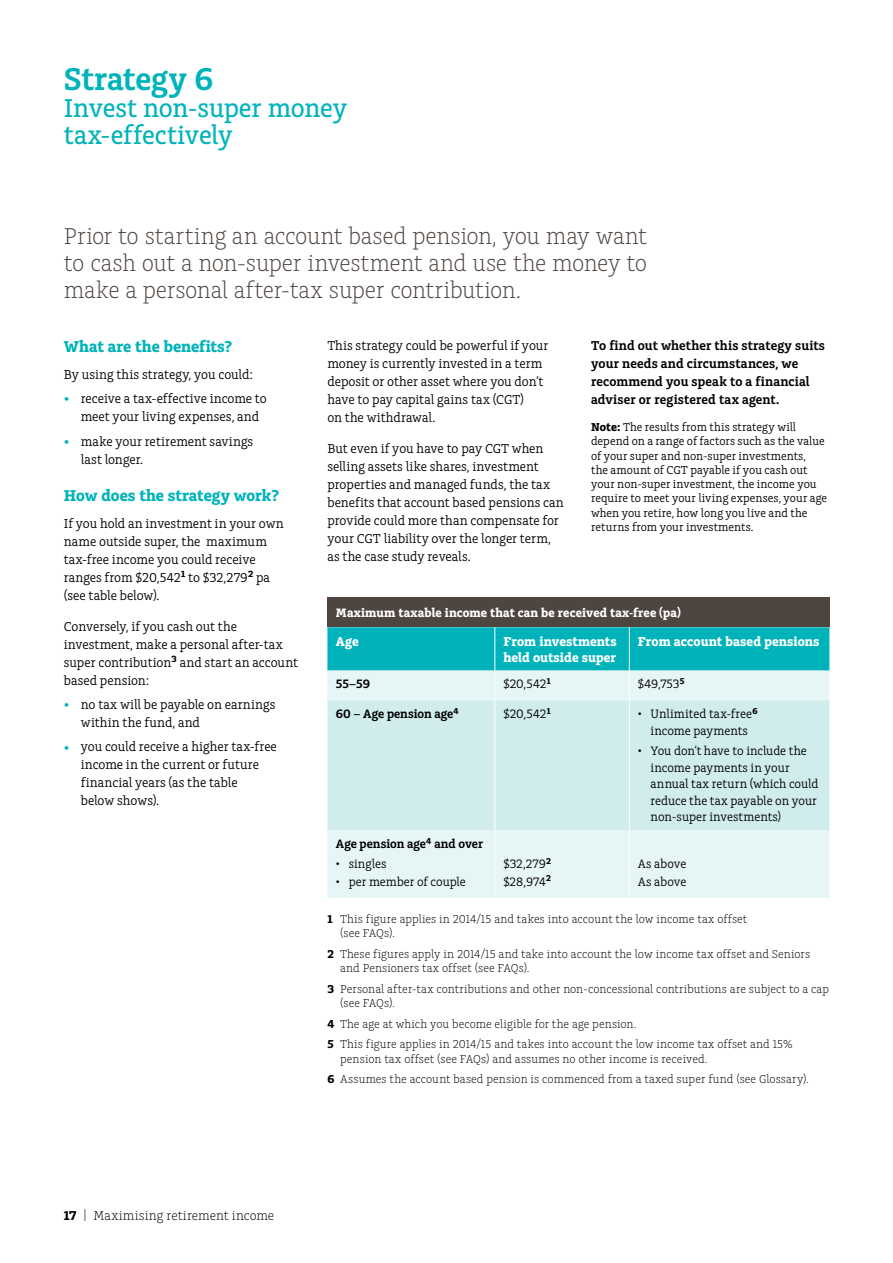
<style>
.page{position:relative;width:893px;height:1263px;background:#fff}
.page>*{position:absolute;margin:0;border:0;box-sizing:border-box;transform-origin:0 0}
.t1{font:600 33px "Charlie Std";letter-spacing:-.005em;color:#00b3ba}
.t2{font:500 27px/27px "Charlie Std";letter-spacing:-.005em;color:#00b3ba}
.t3{font:300 24px/27px "Charlie Std";letter-spacing:-.01em;color:#4e4540;text-align:justify}
.t4{font:700 16.5px "Charlie Std";color:#00b3ba}
.t5{font:13.5px/18px "Charlie Std";color:#000}
.t6{font:600 13.5px/18px "Charlie Std";letter-spacing:.01em;color:#000}
.t7{font:700 13.5px/16.5px "Charlie Std";letter-spacing:.01em;color:#fff}
.t8{font:300 13.5px "Charlie Std";letter-spacing:.005em;color:#000}
.t9{font:12.75px/16.5px "Charlie Std";color:#000;text-align:center}
.t10{font:700 12.75px "Charlie Std";letter-spacing:.015em;color:#fff}
.t11{font:600 12.75px "Charlie Std";letter-spacing:-.005em;color:#000}
.t12{font:300 12px/14.2px "Charlie Std";letter-spacing:.005em;color:#000}
.t13{font:12px/14.2px "Charlie Std";color:#000}
.s1{font-size:18px;color:#00b3ba}
.s2{font-weight:700}
</style>
<div class="page">
<div style="left:327px;top:597px;width:502px;height:30px;background:#4e4540"></div>
<div style="left:327px;top:830px;width:502px;height:68px;background:#e6f5f5"></div>
<div style="left:327px;top:700px;width:502px;height:130px;background:#d0eced"></div>
<svg style="left:327px;top:627px;width:502px;height:73px;background:#5eced2"></svg>
<hr style="left:494px;top:700px;width:1px;height:130px;background:#fff">
<hr style="left:629px;top:700px;width:1px;height:130px;background:#fff">
<svg style="left:494px;top:830px;width:1px;height:68px"></svg>
<svg style="left:629px;top:830px;width:1px;height:68px"></svg>
<h1 class="t1" style="left:64px;top:60px;width:151px">Strategy 6</h1>
<h2 class="t2" style="left:64px;top:95px;width:285px">Invest non-super money tax-effectively</h2>
<h3 class="t3" style="left:64px;top:222px;width:585px">Prior to starting an account based pension, you may want to cash out a non-super investment and use the money to make a personal after‑tax super contribution.</h3>
<p class="t4" style="left:64px;top:337px;width:170px">What are the benefits?</p>
<p class="t5" style="left:64px;top:365px;width:191px">By using this strategy, you could:</p>
<p class="t5" style="left:81px;top:390px;width:188px;text-indent:-17px"><span class="s1">•</span> receive a tax-effective income to meet your living expenses, and</p>
<p class="t5" style="left:81px;top:432px;width:174px;text-indent:-17px"><span class="s1">•</span> make your retirement savings last longer.</p>
<p class="t4" style="left:64px;top:486px;width:217px">How does the strategy work?</p>
<p class="t5" style="left:64px;top:514px;width:222px">If you hold an investment in your own name outside super, the maximum tax-free income you could receive ranges from $20,542<sup>1</sup> to $32,279<sup>2</sup> pa (see table below).</p>
<p class="t5" style="left:64px;top:617px;width:236px">Conversely, if you cash out the investment, make a personal after-tax super contribution<sup>3</sup> and start an account based pension:</p>
<p class="t5" style="left:81px;top:696px;width:196px;text-indent:-17px"><span class="s1">•</span> no tax will be payable on earnings within the fund, and</p>
<p class="t5" style="left:81px;top:738px;width:198px;text-indent:-17px"><span class="s1">•</span> you could receive a higher tax-free income in the current or future financial years (as the table<br>below shows).</p>
<p class="t6" style="left:591px;top:337px;width:235px">To find out whether this strategy suits your needs and circumstances, we recommend you speak to a financial adviser or registered tax agent.</p>
<p class="t13" style="left:591px;top:420px;width:238px"><span class="s2">Note:</span> The results from this strategy will depend on a range of factors such as the value of your super and non-super investments,<br>the amount of CGT payable if you cash out your non-super investment, the income you require to meet your living expenses, your age when you retire, how long you live and the returns from your investments.</p>
<p class="t5" style="left:327px;top:337px;width:223px">This strategy could be powerful if your money is currently invested in a term deposit or other asset where you don’t have to pay capital gains tax (CGT)<br>on the withdrawal.</p>
<p class="t5" style="left:327px;top:439px;width:238px">But even if you have to pay CGT when selling assets like shares, investment properties and managed funds, the tax benefits that account based pensions can provide could more than compensate for your CGT liability over the longer term, as the case study reveals.</p>
<p class="t10" style="left:336px;top:605px;width:346px">Maximum taxable income that can be received tax-free (pa)</p>
<p class="t7" style="left:336px;top:633px;width:24px">Age</p>
<p class="t7" style="left:503px;top:633px;width:115px">From investments held outside super</p>
<p class="t7" style="left:638px;top:633px;width:183px">From account based pensions</p>
<p class="t11" style="left:336px;top:677px;width:36px">55–59</p>
<p class="t9" style="left:503px;top:676px;width:49px">$20,542<sup>1</sup></p>
<p class="t9" style="left:638px;top:676px;width:48px">$49,753<sup>5</sup></p>
<p class="t11" style="left:336px;top:707px;width:124px">60 – Age pension age<sup>4</sup></p>
<p class="t9" style="left:503px;top:706px;width:49px">$20,542<sup>1</sup></p>
<p class="t9" style="left:638px;top:706px;width:121px">• Unlimited tax-free<sup>6 </sup>income payments</p>
<p class="t9" style="left:651px;top:743px;width:169px;text-align:left;text-indent:-13px">• You don’t have to include the income payments in your annual tax return (which could reduce the tax payable on your non-super investments)</p>
<p class="t11" style="left:336px;top:836px;width:149px">Age pension age<sup>4</sup> and over</p>
<p class="t9" style="left:336px;top:855px;width:52px">• singles</p>
<p class="t9" style="left:503px;top:855px;width:49px">$32,279<sup>2</sup></p>
<p class="t9" style="left:638px;top:855px;width:50px">As above</p>
<p class="t9" style="left:336px;top:873px;width:131px">• per member of couple</p>
<p class="t9" style="left:503px;top:873px;width:49px">$28,974<sup>2</sup></p>
<p class="t9" style="left:638px;top:873px;width:50px">As above</p>
<p class="t8" style="left:64px;top:1208px;width:212px"><span class="s2">17</span> | Maximising retirement income</p>
<p class="t12" style="left:340px;top:912px;width:409px;text-indent:-13px"><span class="s2">1</span> This figure applies in 2014/15 and takes into account the low income tax offset (see FAQs).</p>
<p class="t12" style="left:340px;top:947px;width:472px;text-indent:-13px"><span class="s2">2</span> These figures apply in 2014/15 and take into account the low income tax offset and Seniors and Pensioners tax offset (see FAQs).</p>
<p class="t12" style="left:340px;top:982px;width:490px;text-indent:-13px"><span class="s2">3</span> Personal after-tax contributions and other non-concessional contributions are subject to a cap (see FAQs).</p>
<p class="t12" style="left:327px;top:1013px;width:467px;line-height:20.7px"><span class="s2">4</span> The age at which you become eligible for the age pension.<br><span class="s2">5</span> This figure applies in 2014/15 and takes into account the low income tax offset and 15%</p>
<p class="t12" style="left:327px;top:1048px;width:483px;line-height:20.7px;text-indent:13px">pension tax offset (see FAQs) and assumes no other income is received.<br><span class="s2">6</span> Assumes the account based pension is commenced from a taxed super fund (see Glossary).</p>
</div>
